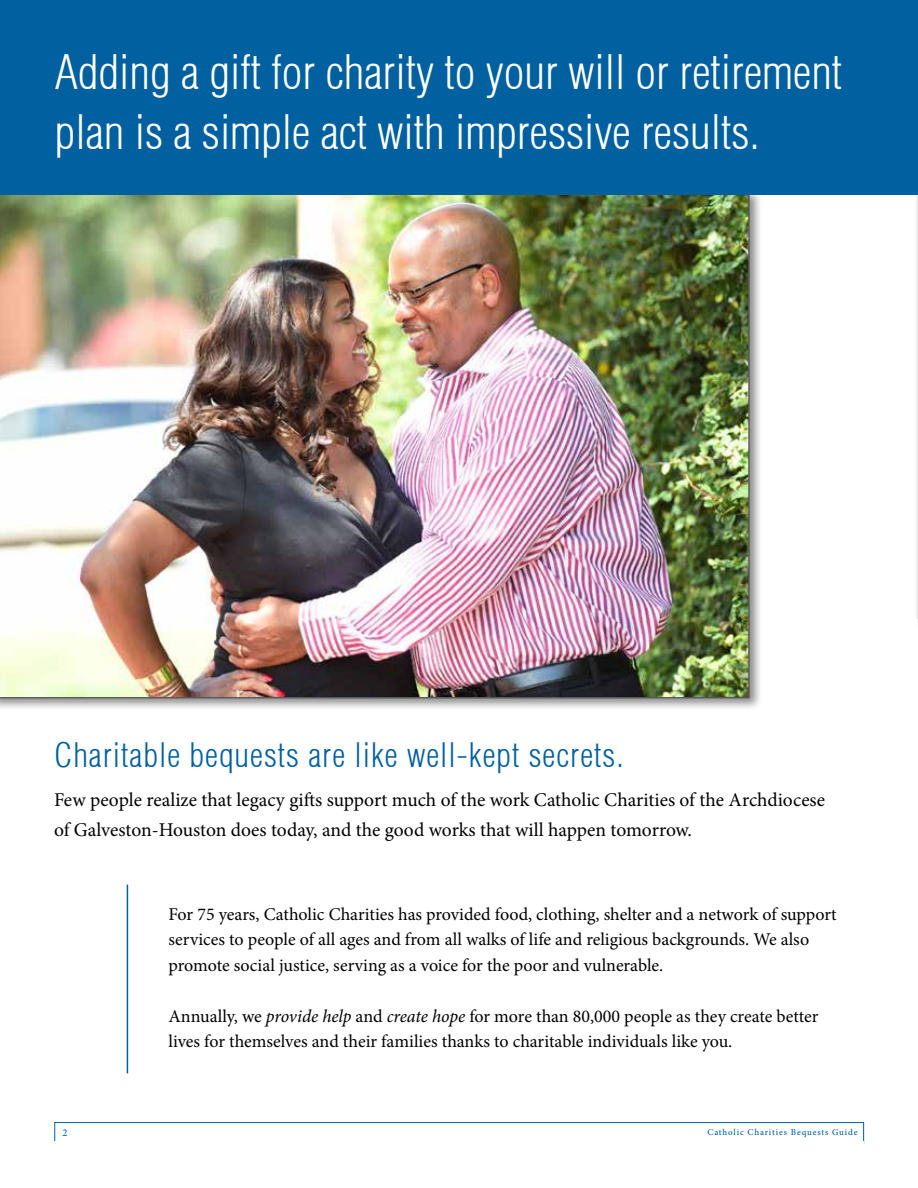
<style>
.page{position:relative;width:918px;height:1188px;background:#fff}
.page>*{position:absolute;margin:0;border:0;box-sizing:border-box;transform-origin:0 0}
.t1{font:300 condensed 46.5px/60px "Helvetica";color:#fff}
.t2{font:300 condensed 33px "Helvetica";letter-spacing:.03em;color:#0060a0}
.t3{font:19.5px/30px "Minion Pro";letter-spacing:-.005em;color:#000}
.t4{font:18px/25.5px "Minion Pro";letter-spacing:-.005em;color:#000}
.t5{font:500 10.5px "Minion Pro";color:#0060a0}
.t6{font:500 9px "Minion Pro";letter-spacing:.09em;color:#0060a0}
.s1{font-style:italic}
</style>
<div class="page">
<div style="left:54px;top:1122px;width:810px;height:22px;border:1px solid #0060a0"></div>
<div style="left:54px;top:1141px;width:810px;height:28px;background:#fff"></div>
<hr style="left:915px;top:0;width:3px;height:632px;background:#fbfbfb">
<svg style="left:917px;top:194px;width:1px;height:425px"></svg>
<div style="left:0;top:188px;width:762px;height:523px;background:#000;opacity:.45"></div>
<img style="left:0;top:194px;width:750px;height:504px">
<div style="left:0;top:0;width:918px;height:194px;background:#0060a0"></div>
<hr style="left:127px;top:885px;width:1px;height:188px;background:#0060a0">
<h1 class="t1" style="left:55px;top:42px;width:789px">Adding a gift for charity to your will or retirement plan is a simple act with impressive results.</h1>
<h2 class="t2" style="left:54px;top:734px;width:571px">Charitable bequests are like well-kept secrets.</h2>
<p class="t3" style="left:54px;top:785px;width:773px">Few people realize that legacy gifts support much of the work Catholic Charities of the Archdiocese of Galveston-Houston does today, and the good works that will happen tomorrow.</p>
<p class="t4" style="left:168px;top:901px;width:670px">For 75 years, Catholic Charities has provided food, clothing, shelter and a network of support services to people of all ages and from all walks of life and religious backgrounds. We also promote social justice, serving as a voice for the poor and vulnerable.</p>
<p class="t4" style="left:168px;top:1003px;width:652px">Annually, we <span class="s1">provide help</span> and <span class="s1">create hope</span> for more than 80,000 people as they create better lives for themselves and their families thanks to charitable individuals like you.</p>
<p class="t5" style="left:63px;top:1125px;width:7px">2</p>
<p class="t6" style="left:707px;top:1126px;width:152px">Catholic Charities Bequests Guide</p>
</div>
